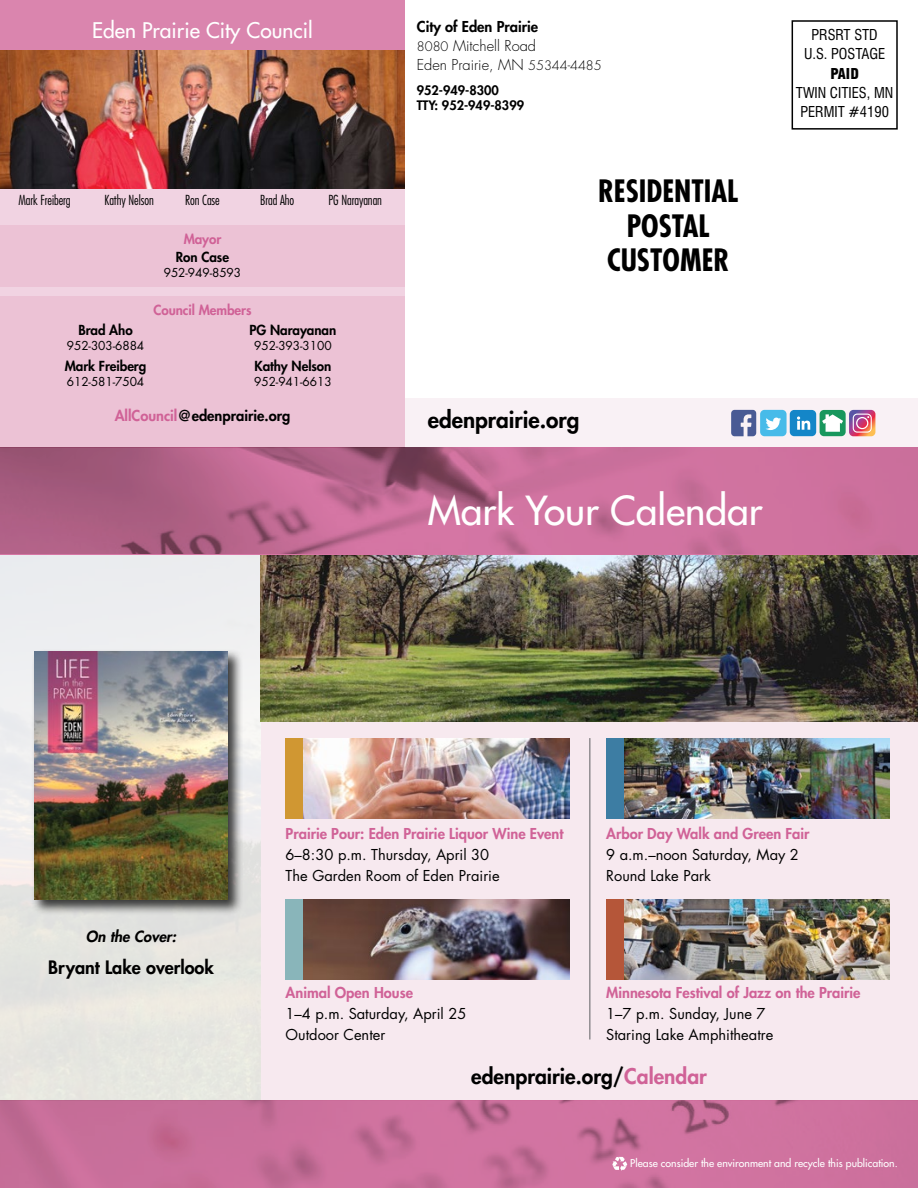
<style>
.page{position:relative;width:918px;height:1188px;background:#fff}
.page>*{position:absolute;margin:0;border:0;box-sizing:border-box;transform-origin:0 0}
.t1{font:39px "Futura";color:#fff}
.t2{font:700 condensed 30px/34.7px "Futura";color:#000;text-align:center}
.t3{font:800 22.5px "Futura";color:#000}
.t4{font:800 21px "Futura";color:#000}
.t5{font:21px "Futura";color:#fff}
.t6{font:800 18px "Futura";color:#000}
.t7{font:italic 800 15px "Futura";color:#000}
.t8{font:14.7px/21px "Futura";color:#000}
.t9{font:800 14.7px "Futura";color:#d06297}
.t10{font:300 14.7px/19.4px "Futura";color:#000}
.t11{font:condensed 14.7px/19.4px "Swiss 721 BT";color:#000;text-align:center}
.t12{font:800 14.7px "Futura";color:#000}
.t13{font:900 condensed 14.7px "Swiss 721 BT";color:#000}
.t14{font:300 condensed 13.5px "Futura";letter-spacing:-.005em;color:#000}
.t15{font:800 13.5px "Futura";letter-spacing:-.005em;color:#000}
.t16{font:800 13.5px "Futura";letter-spacing:-.005em;color:#d06297}
.t17{font:800 12.75px/15px "Futura";color:#000}
.t18{font:12px "Futura";letter-spacing:-.005em;color:#000}
.t19{font:10.5px "Futura";color:#fff}
.s1{color:#d06297}
.s2{font-weight:800}
.s3{font-size:12.75px}
</style>
<div class="page">
<div style="left:0;top:555px;width:918px;height:545px;background:#f7e9ef"></div>
<img style="left:0;top:555px;width:260px;height:545px">
<div style="left:405px;top:398px;width:513px;height:49px;background:#f9f1f5"></div>
<svg style="left:0;top:447px;width:918px;height:108px;background:#be6891"></svg>
<svg style="left:0;top:1100px;width:918px;height:88px;background:#ca6f9b"></svg>
<svg style="left:849px;top:410px;width:26px;height:26px"></svg>
<svg style="left:731px;top:410px;width:25px;height:26px"></svg>
<div style="left:760px;top:410px;width:27px;height:26px;background:#47bbe9;border-radius:4px"></div>
<svg style="left:766px;top:418px;width:15px;height:12px"></svg>
<div style="left:820px;top:410px;width:26px;height:26px;background:#18975d;border-radius:4px"></div>
<svg style="left:822px;top:414px;width:21px;height:18px"></svg>
<div style="left:790px;top:410px;width:26px;height:26px;background:#1486c8;border-radius:4px"></div>
<svg style="left:797px;top:416px;width:13px;height:14px"></svg>
<svg style="left:612px;top:1156px;width:15px;height:15px"></svg>
<div style="left:792px;top:20px;width:106px;height:110px;border:2px solid #000"></div>
<div style="left:31px;top:648px;width:213px;height:268px;background:#000;opacity:.75"></div>
<img style="left:35px;top:652px;width:192px;height:247px">
<hr style="left:589px;top:738px;width:1px;height:301px;background:#5f6062">
<img style="left:0;top:50px;width:405px;height:139px">
<div style="left:0;top:189px;width:405px;height:258px;background:#f1d3e2"></div>
<div style="left:0;top:225px;width:405px;height:61px;background:#ecc2d5"></div>
<div style="left:0;top:296px;width:405px;height:151px;background:#ecc2d5"></div>
<div style="left:0;top:0;width:405px;height:50px;background:#da85ae"></div>
<img style="left:260px;top:555px;width:658px;height:166px">
<img style="left:303px;top:899px;width:266px;height:81px">
<img style="left:303px;top:738px;width:266px;height:80px">
<div style="left:286px;top:738px;width:17px;height:80px;background:#d09732"></div>
<div style="left:286px;top:899px;width:17px;height:81px;background:#89b5ba"></div>
<img style="left:624px;top:899px;width:266px;height:81px">
<img style="left:624px;top:738px;width:266px;height:80px">
<div style="left:606px;top:738px;width:18px;height:80px;background:#3d7da3"></div>
<div style="left:606px;top:899px;width:18px;height:81px;background:#b55639"></div>
<h3 class="t5" style="left:92px;top:17px;width:222px">Eden Prairie City Council</h3>
<p class="t14" style="left:18px;top:192px;width:54px">Mark Freiberg</p>
<p class="t14" style="left:104px;top:192px;width:51px">Kathy Nelson</p>
<p class="t14" style="left:185px;top:192px;width:36px">Ron Case</p>
<p class="t14" style="left:260px;top:192px;width:36px">Brad Aho</p>
<p class="t14" style="left:329px;top:192px;width:55px">PG Narayanan</p>
<p class="t16" style="left:184px;top:230px;width:39px">Mayor</p>
<p class="t15" style="left:176px;top:248px;width:55px">Ron Case</p>
<p class="t18" style="left:164px;top:265px;width:79px">952-949-8593</p>
<p class="t16" style="left:153px;top:301px;width:100px">Council Members</p>
<p class="t15" style="left:78px;top:321px;width:56px">Brad Aho</p>
<p class="t18" style="left:67px;top:338px;width:79px">952-303-6884</p>
<p class="t15" style="left:65px;top:357px;width:83px">Mark Freiberg</p>
<p class="t18" style="left:67px;top:374px;width:79px">612-581-7504</p>
<p class="t15" style="left:250px;top:321px;width:88px">PG Narayanan</p>
<p class="t18" style="left:254px;top:338px;width:79px">952-393-3100</p>
<p class="t15" style="left:255px;top:357px;width:78px">Kathy Nelson</p>
<p class="t18" style="left:254px;top:374px;width:79px">952-941-6613</p>
<p class="t12" style="left:115px;top:406px;width:177px"><span class="s1">AllCouncil</span>@edenprairie.org</p>
<p class="t10" style="left:417px;top:17px;width:186px"><span class="s2">City of Eden Prairie<br></span><span class="s3">8080</span> Mitchell Road<br>Eden Prairie, MN <span class="s3">55344-4485</span></p>
<p class="t17" style="left:417px;top:82px;width:109px">952-949-8300<br>TTY: 952-949-8399</p>
<h2 class="t2" style="left:598px;top:174px;width:142px">RESIDENTIAL<br>POSTAL<br>CUSTOMER</h2>
<p class="t11" style="left:804px;top:25px;width:83px">PRSRT STD<br>U.S. POSTAGE</p>
<p class="t13" style="left:830px;top:64px;width:30px">PAID</p>
<p class="t11" style="left:796px;top:83px;width:99px;text-align:left">TWIN CITIES, MN<br>PERMIT #4190</p>
<h3 class="t3" style="left:428px;top:406px;width:153px">edenprairie.org</h3>
<h1 class="t1" style="left:428px;top:486px;width:336px">Mark Your Calendar</h1>
<p class="t7" style="left:86px;top:927px;width:92px">On the Cover:</p>
<p class="t6" style="left:48px;top:956px;width:167px">Bryant Lake overlook</p>
<p class="t9" style="left:286px;top:824px;width:279px">Prairie Pour: Eden Prairie Liquor Wine Event</p>
<p class="t8" style="left:286px;top:844px;width:216px">6–8:30 p.m. Thursday, April 30<br>The Garden Room of Eden Prairie</p>
<p class="t9" style="left:286px;top:984px;width:129px">Animal Open House</p>
<p class="t8" style="left:286px;top:1004px;width:182px">1–4 p.m. Saturday, April 25<br>Outdoor Center</p>
<p class="t9" style="left:606px;top:824px;width:205px">Arbor Day Walk and Green Fair</p>
<p class="t8" style="left:606px;top:844px;width:194px">9 a.m.–noon Saturday, May 2<br>Round Lake Park</p>
<p class="t9" style="left:606px;top:984px;width:256px">Minnesota Festival of Jazz on the Prairie</p>
<p class="t8" style="left:606px;top:1004px;width:169px">1–7 p.m. Sunday, June 7<br>Staring Lake Amphitheatre</p>
<h3 class="t4" style="left:471px;top:1063px;width:237px">edenprairie.org/<span class="s1">Calendar</span></h3>
<p class="t19" style="left:630px;top:1157px;width:269px">Please consider the environment and recycle this publication.</p>
</div>
